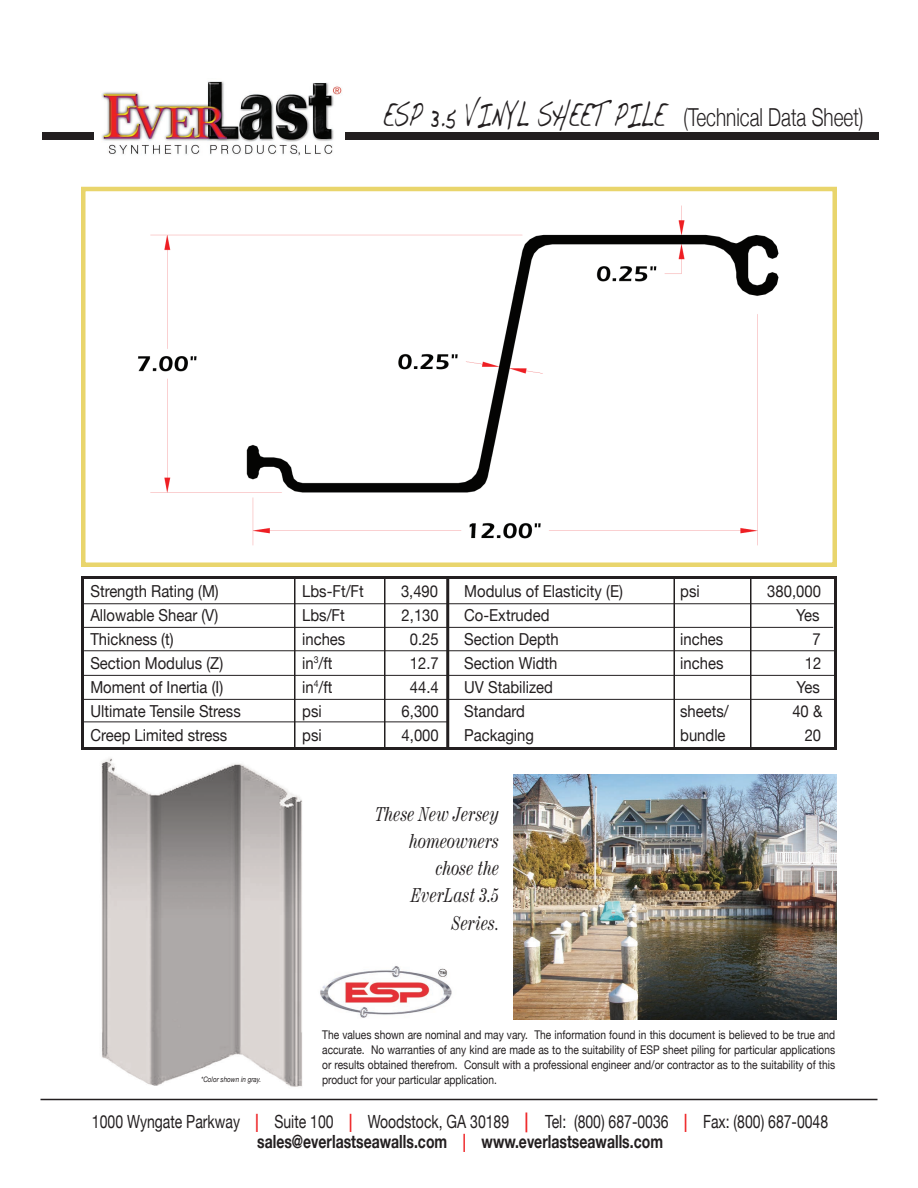
<style>
.page{position:relative;width:918px;height:1188px;background:#fff}
.page>*{position:absolute;margin:0;border:0;box-sizing:border-box;transform-origin:0 0}
.t1{font:35.4px "Handwriting Dakota";color:#231f20;scale:.57 1}
.t2{font:italic 19.8px/27px "Century 725 BT";color:#231f20;text-align:right;scale:.77 1}
.t3{font:18.15px/19.5px "Helvetica Neue";color:#231f20;text-align:center;scale:.77 1}
.t4{font:16.5px "Helvetica Neue";color:#231f20;scale:.9 1}
.t5{font:12px/15px "Helvetica Neue";color:#231f20;text-align:justify;scale:.85 1}
.t6{font:italic 7.5px "Helvetica Neue";color:#231f20;scale:.85 1}
.s1{font-family:"Helvetica Neue";font-weight:300;font-size:24.75px}
.s2{font-weight:700;color:#ee2123}
.s3{font-weight:700;font-size:19.8px;color:#ee2123}
.s4{font-weight:700}
</style>
<div class="page">
<img style="left:101px;top:758px;width:201px;height:329px">
<img style="left:138px;top:205px;width:641px;height:341px">
<div style="left:42px;top:133px;width:837px;height:7px;background:#231f20"></div>
<img style="left:101px;top:81px;width:244px;height:75px">
<div style="left:95px;top:93px;width:6px;height:52px;background:#fff"></div>
<div style="left:81px;top:187px;width:756px;height:380px;border:4px solid #e9d56c"></div>
<hr style="left:40px;top:1099px;width:838px;height:1px;background:#231f20">
<img style="left:320px;top:966px;width:132px;height:52px">
<img style="left:513px;top:774px;width:324px;height:245px">
<div style="left:81px;top:576px;width:756px;height:174px;border:3px solid #231f20"></div>
<hr style="left:294px;top:578px;width:2px;height:170px;background:#231f20">
<hr style="left:384px;top:576px;width:2px;height:172px;background:#231f20">
<hr style="left:446px;top:576px;width:3px;height:171px;background:#231f20">
<hr style="left:674px;top:576px;width:1px;height:171px;background:#231f20">
<hr style="left:750px;top:576px;width:2px;height:171px;background:#231f20">
<hr style="left:81px;top:603px;width:755px;height:1px;background:#231f20">
<hr style="left:81px;top:722px;width:367px;height:1px;background:#231f20">
<hr style="left:81px;top:627px;width:752px;height:1px;background:#231f20">
<hr style="left:81px;top:675px;width:754px;height:1px;background:#231f20">
<hr style="left:81px;top:699px;width:754px;height:1px;background:#231f20">
<hr style="left:84px;top:650px;width:752px;height:1px;background:#231f20">
<h1 class="t1" style="left:382px;top:93px;width:845px">ESP 3.5 VINYL SHEET PILE <span class="s1">(Technical Data Sheet)</span></h1>
<p class="t4" style="left:90px;top:581px;width:144px">Strength Rating (M)</p>
<p class="t4" style="left:302px;top:581px;width:70px">Lbs-Ft/Ft</p>
<p class="t4" style="left:401px;top:581px;width:43px">3,490</p>
<p class="t4" style="left:464px;top:581px;width:178px">Modulus of Elasticity (E)</p>
<p class="t4" style="left:680px;top:581px;width:23px">psi</p>
<p class="t4" style="left:767px;top:581px;width:61px">380,000</p>
<p class="t4" style="left:90px;top:605px;width:144px">Allowable Shear (V)</p>
<p class="t4" style="left:302px;top:605px;width:49px">Lbs/Ft</p>
<p class="t4" style="left:402px;top:605px;width:43px">2,130</p>
<p class="t4" style="left:464px;top:605px;width:96px">Co-Extruded</p>
<p class="t4" style="left:796px;top:605px;width:27px">Yes</p>
<p class="t4" style="left:90px;top:629px;width:94px">Thickness (t)</p>
<p class="t4" style="left:302px;top:629px;width:49px">inches</p>
<p class="t4" style="left:410px;top:629px;width:34px">0.25</p>
<p class="t4" style="left:464px;top:629px;width:107px">Section Depth</p>
<p class="t4" style="left:680px;top:629px;width:49px">inches</p>
<p class="t4" style="left:813px;top:629px;width:11px">7</p>
<p class="t4" style="left:90px;top:653px;width:149px">Section Modulus (Z)</p>
<p class="t4" style="left:302px;top:653px;width:35px">in<sup>3</sup>/ft</p>
<p class="t4" style="left:410px;top:653px;width:34px">12.7</p>
<p class="t4" style="left:464px;top:653px;width:105px">Section Width</p>
<p class="t4" style="left:680px;top:653px;width:49px">inches</p>
<p class="t4" style="left:805px;top:653px;width:20px">12</p>
<p class="t4" style="left:90px;top:677px;width:149px">Moment of Inertia (I)</p>
<p class="t4" style="left:302px;top:677px;width:35px">in<sup>4</sup>/ft</p>
<p class="t4" style="left:410px;top:677px;width:34px">44.4</p>
<p class="t4" style="left:464px;top:677px;width:100px">UV Stabilized</p>
<p class="t4" style="left:797px;top:677px;width:27px">Yes</p>
<p class="t4" style="left:90px;top:701px;width:169px">Ultimate Tensile Stress</p>
<p class="t4" style="left:302px;top:701px;width:23px">psi</p>
<p class="t4" style="left:402px;top:701px;width:43px">6,300</p>
<p class="t4" style="left:464px;top:701px;width:69px">Standard</p>
<p class="t4" style="left:680px;top:701px;width:56px">sheets/</p>
<p class="t4" style="left:792px;top:701px;width:35px">40 &amp;</p>
<p class="t4" style="left:90px;top:725px;width:154px">Creep Limited stress</p>
<p class="t4" style="left:302px;top:725px;width:23px">psi</p>
<p class="t4" style="left:402px;top:725px;width:43px">4,000</p>
<p class="t4" style="left:464px;top:725px;width:79px">Packaging</p>
<p class="t4" style="left:680px;top:725px;width:52px">bundle</p>
<p class="t4" style="left:805px;top:725px;width:20px">20</p>
<p class="t6" style="left:201px;top:1075px;width:72px">*Color shown in gray.</p>
<p class="t2" style="left:375px;top:801px;width:163px">These New Jersey homeowners chose the<br>EverLast 3.5<br>Series.</p>
<p class="t5" style="left:322px;top:1027px;width:605px">The values shown are nominal and may vary. The information found in this document is believed to be true and accurate. No warranties of any kind are made as to the suitability of ESP sheet piling for particular applications or results obtained therefrom. Consult with a professional engineer and/or contractor as to the suitability of this product for your particular application.</p>
<p class="t3" style="left:92px;top:1112px;width:958px">1000 Wyngate Parkway <span class="s2">|</span> Suite 100 <span class="s2">|</span> Woodstock, GA 30189 <span class="s3">|</span> Tel: (800) 687-0036 <span class="s2">|</span> Fax: (800) 687-0048 <span class="s4">sales@everlastseawalls.com</span> <span class="s2">|</span> <span class="s4">www.everlastseawalls.com</span></p>
</div>
